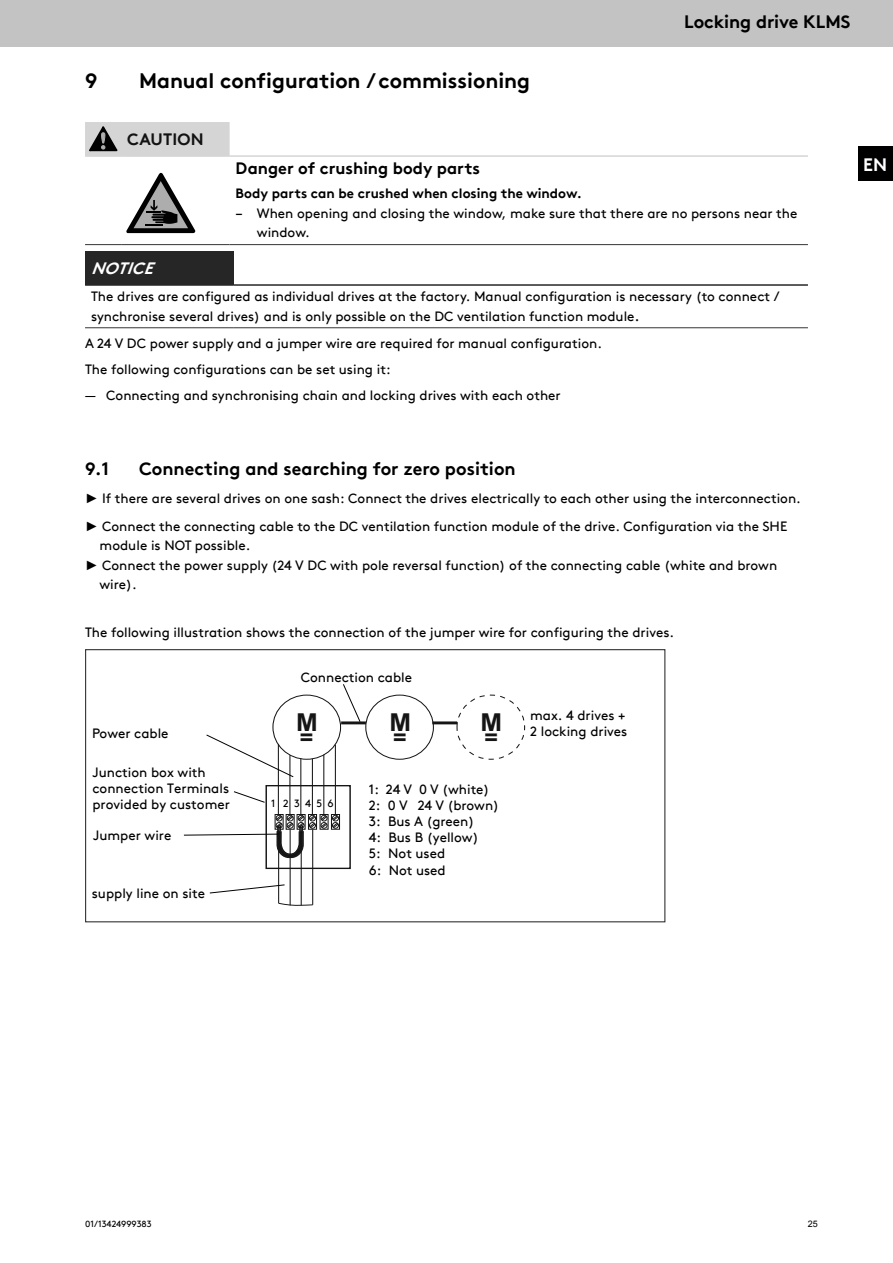
<style>
.page{position:relative;width:893px;height:1263px;background:#fff}
.page>*{position:absolute;margin:0;border:0;box-sizing:border-box;transform-origin:0 0}
.t1{font:700 24.75px "Arial";color:#151515;scale:1.05 1}
.t2{font:700 22.05px "Arial";color:#151515;scale:1.05 1}
.Headline_1{font:700 21px "Kingspan Brown TT";color:#000}
.Headline_3{font:700 18px "Kingspan Brown TT";color:#000}
.Produkttitel_deutsch{font:700 18px "Kingspan Brown TT";letter-spacing:-.005em;color:#000}
.SubHeading{font:700 18px "Kingspan Brown TT";color:#fff}
.Safety_Type_of_hazar{font:700 16.5px "Kingspan Brown TT";color:#000}
.Safety_SIGNAL_word_b{font:700 16.5px "Kingspan Brown TT";letter-spacing:.01em;color:#121212}
.Safety_SIGNAL_word_w{font:italic 700 16.5px "Kingspan Brown TT";color:#fff}
.Table_Text{font:13.5px/19.5px "Kingspan Brown TT";color:#000}
.Action_Instruction{font:13.5px "Kingspan Brown TT";color:#000}
.Text{font:13.5px "Kingspan Brown TT";color:#000}
.Safety_Type_of_hazar-2{font:700 13.5px "Kingspan Brown TT";color:#000}
.t3{font:10.5px "Kingspan Brown TT";color:#000}
.t4{font:9px "Kingspan Brown TT";color:#000}
.t5{font:9px "Arial";color:#000}
.s1{font-size:15px}
.s2{font-family:"Arial"}
</style>
<div class="page">
<div style="left:0;top:0;width:893px;height:47px;background:#c3c3c3"></div>
<div style="left:859px;top:147px;width:34px;height:34px;background:#000"></div>
<hr style="left:85px;top:244px;width:36px;height:1px;background:#353535">
<hr style="left:121px;top:244px;width:109px;height:1px;background:#353535">
<hr style="left:230px;top:244px;width:578px;height:1px;background:#353535">
<hr style="left:85px;top:155px;width:36px;height:2px;background:#d5d5d5">
<hr style="left:121px;top:155px;width:109px;height:2px;background:#d5d5d5">
<hr style="left:230px;top:155px;width:578px;height:2px;background:#d5d5d5">
<svg style="left:85px;top:122px;width:145px;height:33px;background:#c6c6c6"></svg>
<svg style="left:126px;top:172px;width:70px;height:62px"></svg>
<div style="left:85px;top:251px;width:148px;height:34px;background:#262626"></div>
<hr style="left:85px;top:327px;width:148px;height:1px;background:#353535">
<hr style="left:233px;top:327px;width:575px;height:1px;background:#353535">
<hr style="left:85px;top:284px;width:148px;height:2px;background:#262626">
<hr style="left:233px;top:284px;width:575px;height:2px;background:#262626">
<div style="left:272px;top:695px;width:69px;height:65px;border:1px solid #151515;border-radius:50%"></div>
<hr style="left:278px;top:744px;width:1px;height:70px;background:#151515">
<div style="left:265px;top:785px;width:86px;height:84px;border:1px solid #151515"></div>
<hr style="left:312px;top:759px;width:1px;height:55px;background:#151515">
<hr style="left:300px;top:758px;width:1px;height:56px;background:#151515">
<hr style="left:289px;top:755px;width:1px;height:59px;background:#151515">
<div style="left:297px;top:814px;width:9px;height:16px;border:1px solid #151515"></div>
<div style="left:308px;top:814px;width:9px;height:16px;border:1px solid #151515"></div>
<div style="left:275px;top:814px;width:9px;height:16px;border:1px solid #151515"></div>
<div style="left:286px;top:814px;width:9px;height:16px;border:1px solid #151515"></div>
<hr style="left:312px;top:829px;width:1px;height:76px;background:#151515">
<hr style="left:301px;top:829px;width:1px;height:76px;background:#151515">
<hr style="left:290px;top:829px;width:1px;height:76px;background:#151515">
<hr style="left:278px;top:829px;width:1px;height:74px;background:#151515">
<hr style="left:341px;top:721px;width:25px;height:3px;background:#151515">
<svg style="left:278px;top:902px;width:36px;height:4px"></svg>
<div style="left:365px;top:695px;width:69px;height:65px;border:1px solid #151515;border-radius:50%"></div>
<hr style="left:432px;top:721px;width:25px;height:3px;background:#151515">
<div style="left:456px;top:695px;width:69px;height:65px;border:1px dashed #151515;border-radius:50%"></div>
<hr style="left:335px;top:744px;width:1px;height:70px;background:#151515">
<hr style="left:323px;top:755px;width:1px;height:59px;background:#151515">
<div style="left:320px;top:814px;width:9px;height:16px;border:1px solid #151515"></div>
<div style="left:331px;top:814px;width:9px;height:16px;border:1px solid #151515"></div>
<div style="left:332px;top:815px;width:7px;height:6px;border:1px solid #151515;border-radius:50%"></div>
<div style="left:332px;top:822px;width:7px;height:6px;border:1px solid #151515;border-radius:50%"></div>
<div style="left:85px;top:649px;width:580px;height:273px;border:1px solid #353535"></div>
<svg style="left:234px;top:791px;width:32px;height:12px"></svg>
<svg style="left:183px;top:815px;width:155px;height:43px"></svg>
<svg style="left:209px;top:884px;width:76px;height:10px"></svg>
<svg style="left:206px;top:734px;width:88px;height:44px"></svg>
<svg style="left:342px;top:684px;width:19px;height:38px"></svg>
<p class="Headline_1" style="left:85px;top:64px;width:14px">9</p>
<p class="Headline_1" style="left:139px;top:64px;width:393px">Manual configuration /commissioning</p>
<p class="Produkttitel_deutsch" style="left:684px;top:8px;width:168px">Locking drive KLMS</p>
<p class="Safety_SIGNAL_word_b" style="left:127px;top:126px;width:78px">CAUTION</p>
<p class="Safety_Type_of_hazar" style="left:236px;top:155px;width:246px">Danger of crushing body parts</p>
<p class="Safety_Type_of_hazar-2" style="left:236px;top:183px;width:348px">Body parts can be crushed when closing the window.</p>
<p class="Table_Text" style="left:257px;top:202px;width:542px;text-indent:-21px">− When opening and closing the window, make sure that there are no persons near the window.</p>
<p class="Safety_SIGNAL_word_w" style="left:91px;top:255px;width:71px">NOTICE</p>
<p class="Table_Text" style="left:91px;top:286px;width:690px">The drives are configured as individual drives at the factory. Manual configuration is necessary (to connect / synchronise several drives) and is only possible on the DC ventilation function module<span class="s1">.</span></p>
<p class="Text" style="left:85px;top:333px;width:518px">A 24 V DC power supply and a jumper wire are required for manual configuration.</p>
<p class="Text" style="left:85px;top:359px;width:307px">The following configurations can be set using it:</p>
<p class="Table_Text" style="left:85px;top:385px;width:477px">— Connecting and synchronising chain and locking drives with each other</p>
<p class="SubHeading" style="left:863px;top:150px;width:25px">EN</p>
<p class="Headline_3" style="left:85px;top:454px;width:26px">9.1</p>
<p class="Headline_3" style="left:139px;top:454px;width:378px">Connecting and searching for zero position</p>
<p class="Action_Instruction" style="left:85px;top:488px;width:717px"><span class="s2">►</span> If there are several drives on one sash: Connect the drives electrically to each other using the interconnection.</p>
<p class="Action_Instruction" style="left:85px;top:516px;width:704px"><span class="s2">►</span> Connect the connecting cable to the DC ventilation function module of the drive. Configuration via the SHE</p>
<p class="Action_Instruction" style="left:100px;top:535px;width:152px">module is NOT possible.</p>
<p class="Action_Instruction" style="left:85px;top:555px;width:694px"><span class="s2">►</span> Connect the power supply (24 V DC with pole reversal function) of the connecting cable (white and brown</p>
<p class="Action_Instruction" style="left:99px;top:574px;width:39px">wire).</p>
<p class="Text" style="left:85px;top:622px;width:591px">The following illustration shows the connection of the jumper wire for configuring the drives.</p>
<p class="Table_Text" style="left:92px;top:722px;width:78px">Power cable</p>
<p class="Table_Text" style="left:92px;top:761px;width:115px">Junction box with</p>
<p class="Table_Text" style="left:92px;top:778px;width:138px">connection Terminals</p>
<p class="Table_Text" style="left:92px;top:794px;width:139px">provided by customer</p>
<p class="Table_Text" style="left:93px;top:824px;width:80px">Jumper wire</p>
<p class="Table_Text" style="left:92px;top:883px;width:115px">supply line on site</p>
<p class="Table_Text" style="left:301px;top:666px;width:113px">Connection cable</p>
<p class="t1" style="left:296px;top:705px;width:22px">M</p>
<p class="t2" style="left:300px;top:722px;width:14px">=</p>
<p class="t1" style="left:389px;top:705px;width:22px">M</p>
<p class="t2" style="left:393px;top:722px;width:14px">=</p>
<p class="t1" style="left:481px;top:705px;width:22px">M</p>
<p class="t2" style="left:484px;top:722px;width:14px">=</p>
<p class="t3" style="left:271px;top:796px;width:64px">1 2 3 4 5 6</p>
<p class="Table_Text" style="left:369px;top:778px;width:122px">1: 24 V 0 V (white)</p>
<p class="Table_Text" style="left:369px;top:794px;width:132px">2: 0 V 24 V (brown)</p>
<p class="Table_Text" style="left:369px;top:810px;width:107px">3: Bus A (green)</p>
<p class="Table_Text" style="left:369px;top:827px;width:111px">4: Bus B (yellow)</p>
<p class="Table_Text" style="left:369px;top:843px;width:78px">5: Not used</p>
<p class="Table_Text" style="left:369px;top:859px;width:78px">6: Not used</p>
<p class="Table_Text" style="left:530px;top:704px;width:97px">max. 4 drives +</p>
<p class="Table_Text" style="left:530px;top:720px;width:99px">2 locking drives</p>
<p class="t4" style="left:85px;top:1217px;width:68px">01/13424999383</p>
<p class="t5" style="left:808px;top:1218px;width:12px">25</p>
</div>
